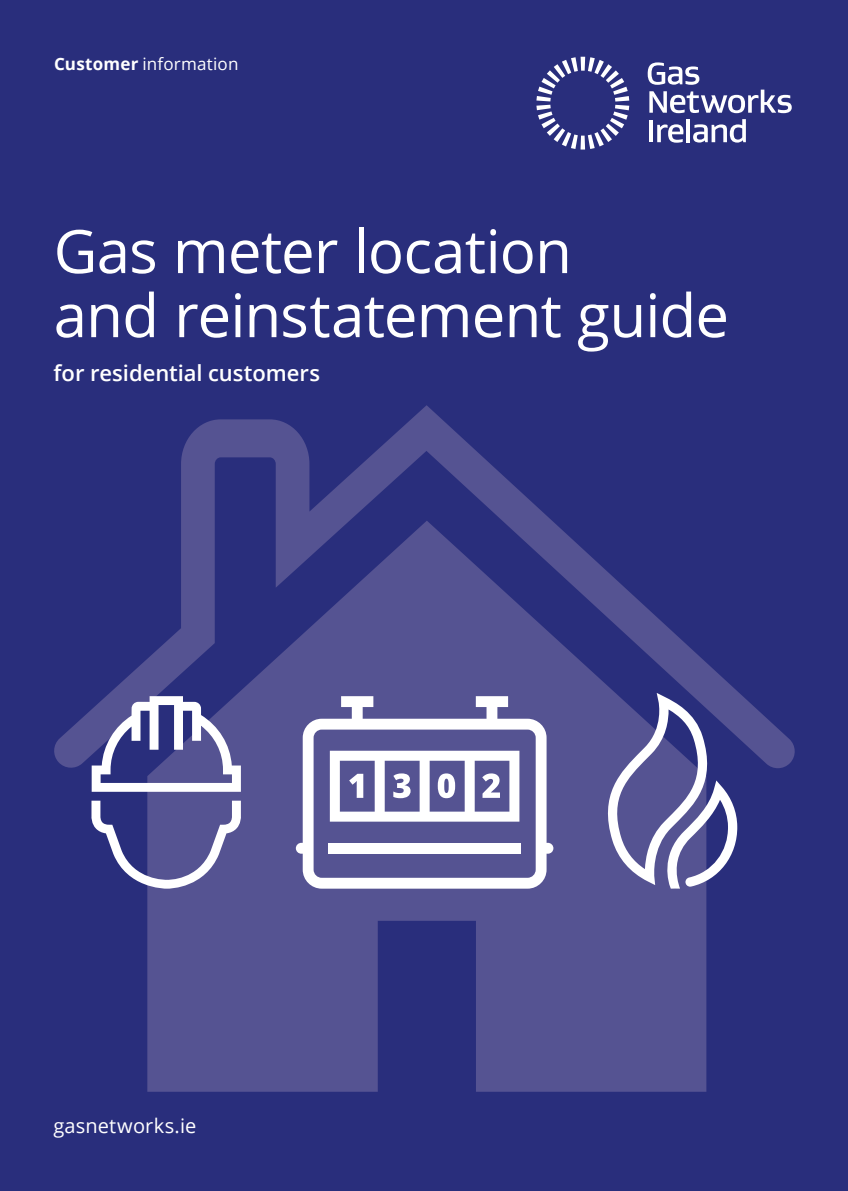
<style>
.page{position:relative;width:848px;height:1191px;background:#fff}
.page>*{position:absolute;margin:0;border:0;box-sizing:border-box;transform-origin:0 0}
.t1{font:60px/64px "Open Sans";letter-spacing:-.015em;color:#fff}
.t2{font:600 22px "Open Sans";color:#fff}
.t3{font:20px "Open Sans";letter-spacing:.005em;color:#fff}
.t4{font:17px "Open Sans";letter-spacing:.01em;color:#fff}
.s1{font-weight:700}
</style>
<div class="page">
<div style="left:0;top:0;width:847px;height:1190px;background:#292e7c"></div>
<hr style="left:649px;top:121px;width:3px;height:21px;background:#fff">
<svg style="left:657px;top:124px;width:26px;height:19px"></svg>
<hr style="left:686px;top:119px;width:4px;height:23px;background:#fff">
<svg style="left:693px;top:119px;width:52px;height:24px"></svg>
<svg style="left:647px;top:62px;width:144px;height:51px"></svg>
<svg style="left:536px;top:57px;width:93px;height:92px"></svg>
<svg style="left:147px;top:769px;width:559px;height:322px;background:#4f4e8f"></svg>
<svg style="left:54px;top:405px;width:741px;height:364px"></svg>
<svg style="left:91px;top:800px;width:150px;height:88px"></svg>
<svg style="left:92px;top:696px;width:149px;height:95px"></svg>
<svg style="left:598px;top:692px;width:139px;height:196px"></svg>
<svg style="left:296px;top:696px;width:257px;height:192px;background:#9594bb"></svg>
<p class="t4" style="left:54px;top:52px;width:186px"><span class="s1">Customer</span> information</p>
<h1 class="t1" style="left:54px;top:218px;width:676px">Gas meter location<br>and reinstatement guide</h1>
<h2 class="t2" style="left:54px;top:358px;width:268px">for residential customers</h2>
<p class="t3" style="left:54px;top:1111px;width:144px">gasnetworks.ie</p>
</div>
